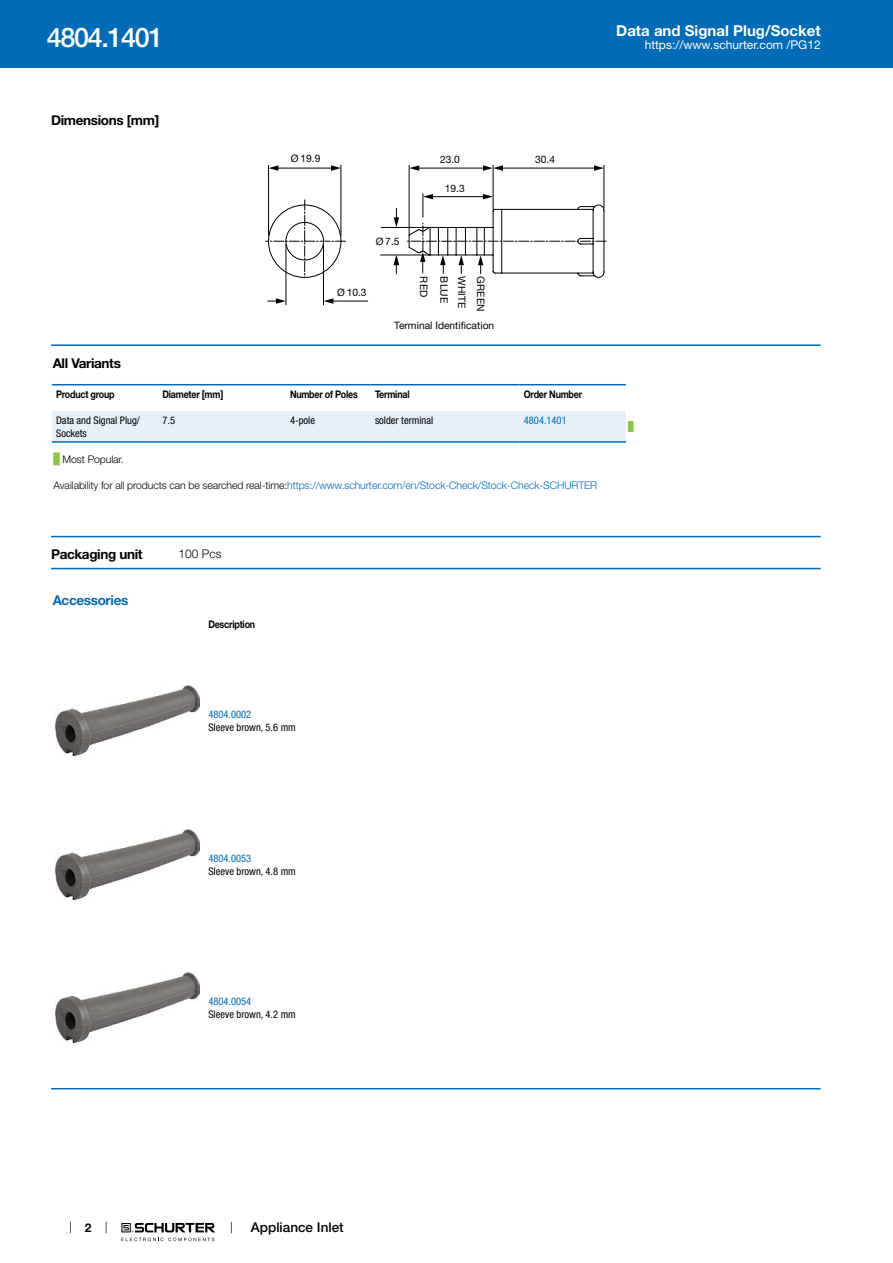
<style>
.page{position:relative;width:893px;height:1263px;background:#fff}
.page>*{position:absolute;margin:0;border:0;box-sizing:border-box;transform-origin:0 0}
.t1{font:500 27px "Helvetica Neue LT";letter-spacing:-.05em;color:#fff}
.t2{font:700 15px "Helvetica Neue LT";color:#fff}
.t3{font:700 13.5px "Helvetica Neue LT";letter-spacing:-.025em;color:#000}
.t4{font:500 13.5px "Helvetica Neue LT";color:#000}
.t5{font:700 13.5px "Helvetica Neue LT";letter-spacing:-.025em;color:#006bb6}
.t6{font:12px "Helvetica Neue LT";color:#fff}
.t7{font:300 12px "Helvetica Neue LT";color:#000}
.t8{font:700 12px "Helvetica Neue LT";color:#000}
.t9{font:300 10.5px "Helvetica Neue LT";letter-spacing:-.01em;color:#006bb6}
.t10{font:condensed 10.5px/12.6px "Helvetica Neue LT";color:#000}
.t11{font:700 10.5px "Helvetica Neue LT";letter-spacing:-.025em;color:#000;scale:.85 1}
.t12{font:condensed 10.5px "Helvetica Neue LT";color:#006bb6}
.t13{font:300 10.5px "Helvetica Neue LT";letter-spacing:-.01em;color:#000}
.t14{font:10.2px "Helvetica Neue LT";color:#000}
.t15{font:9px "Arial Unicode MS";color:#8dc63f}
.s1{font-family:"Arial Unicode MS";font-weight:400;color:#8dc63f}
.s2{color:#000}
</style>
<div class="page">
<svg style="left:70px;top:1221px;width:1px;height:12px"></svg>
<svg style="left:121px;top:1223px;width:94px;height:18px"></svg>
<div style="left:0;top:0;width:893px;height:68px;background:#006bb6"></div>
<hr style="left:323px;top:244px;width:1px;height:61px;background:#000">
<hr style="left:286px;top:244px;width:1px;height:61px;background:#000">
<hr style="left:341px;top:165px;width:1px;height:71px;background:#000">
<hr style="left:268px;top:165px;width:1px;height:71px;background:#000">
<hr style="left:604px;top:165px;width:1px;height:43px;background:#000">
<hr style="left:493px;top:165px;width:1px;height:45px;background:#000">
<hr style="left:409px;top:165px;width:1px;height:70px;background:#000">
<hr style="left:274px;top:168px;width:61px;height:1px;background:#000">
<hr style="left:415px;top:168px;width:72px;height:1px;background:#000">
<hr style="left:499px;top:168px;width:99px;height:1px;background:#000">
<hr style="left:329px;top:301px;width:39px;height:1px;background:#000">
<svg style="left:324px;top:298px;width:9px;height:6px"></svg>
<svg style="left:267px;top:298px;width:19px;height:6px"></svg>
<svg style="left:269px;top:165px;width:9px;height:6px"></svg>
<svg style="left:331px;top:165px;width:10px;height:6px"></svg>
<svg style="left:266px;top:193px;width:340px;height:85px"></svg>
<svg style="left:409px;top:165px;width:10px;height:6px"></svg>
<svg style="left:483px;top:165px;width:20px;height:6px"></svg>
<svg style="left:594px;top:165px;width:10px;height:6px"></svg>
<hr style="left:51px;top:344px;width:770px;height:2px;background:#006bb6">
<svg style="left:52px;top:385px;width:574px;height:1px"></svg>
<div style="left:52px;top:411px;width:574px;height:30px;background:#e6f0f8"></div>
<hr style="left:52px;top:384px;width:106px;height:1px;background:#006bb6">
<hr style="left:158px;top:384px;width:128px;height:1px;background:#006bb6">
<hr style="left:286px;top:384px;width:85px;height:1px;background:#006bb6">
<hr style="left:371px;top:384px;width:149px;height:1px;background:#006bb6">
<hr style="left:520px;top:384px;width:106px;height:1px;background:#006bb6">
<hr style="left:52px;top:441px;width:106px;height:2px;background:#006bb6">
<hr style="left:158px;top:441px;width:128px;height:2px;background:#006bb6">
<hr style="left:286px;top:441px;width:85px;height:2px;background:#006bb6">
<hr style="left:371px;top:441px;width:149px;height:2px;background:#006bb6">
<hr style="left:520px;top:441px;width:106px;height:2px;background:#006bb6">
<hr style="left:51px;top:536px;width:770px;height:1px;background:#006bb6">
<hr style="left:51px;top:568px;width:770px;height:1px;background:#006bb6">
<img style="left:55px;top:686px;width:145px;height:69px">
<img style="left:55px;top:829px;width:145px;height:70px">
<img style="left:55px;top:973px;width:145px;height:69px">
<hr style="left:51px;top:1088px;width:770px;height:1px;background:#006bb6">
<h1 class="t1" style="left:47px;top:21px;width:118px">4804.1401</h1>
<p class="t3" style="left:51px;top:112px;width:110px">Dimensions [mm]</p>
<p class="t14" style="left:291px;top:153px;width:31px">Ø 19.9</p>
<p class="t14" style="left:440px;top:153px;width:21px">23.0</p>
<p class="t14" style="left:535px;top:153px;width:21px">30.4</p>
<p class="t14" style="left:445px;top:183px;width:21px">19.3</p>
<p class="t14" style="left:376px;top:235px;width:25px">Ø 7.5</p>
<p class="t14" style="left:337px;top:286px;width:31px">Ø 10.3</p>
<p class="t14" style="left:430px;top:276px;width:22px;rotate:90deg">RED</p>
<p class="t14" style="left:450px;top:276px;width:28px;rotate:90deg">BLUE</p>
<p class="t14" style="left:468px;top:276px;width:33px;rotate:90deg">WHITE</p>
<p class="t14" style="left:487px;top:276px;width:36px;rotate:90deg">GREEN</p>
<p class="t14" style="left:394px;top:319px;width:101px">Terminal Identification</p>
<h2 class="t2" style="left:616px;top:21px;width:206px">Data and Signal Plug/Socket</h2>
<p class="t6" style="left:645px;top:38px;width:178px">https://www.schurter.com /PG12</p>
<p class="t3" style="left:53px;top:355px;width:70px">All Variants</p>
<p class="t11" style="left:56px;top:388px;width:70px">Product group</p>
<p class="t11" style="left:162px;top:388px;width:73px">Diameter [mm]</p>
<p class="t11" style="left:290px;top:388px;width:81px">Number of Poles</p>
<p class="t11" style="left:375px;top:388px;width:42px">Terminal</p>
<p class="t11" style="left:524px;top:388px;width:70px">Order Number</p>
<p class="t10" style="left:56px;top:414px;width:85px">Data and Signal Plug/<br>Sockets</p>
<p class="t10" style="left:162px;top:414px;width:14px">7.5</p>
<p class="t10" style="left:290px;top:414px;width:27px">4-pole</p>
<p class="t10" style="left:375px;top:414px;width:60px">solder terminal</p>
<p class="t12" style="left:524px;top:414px;width:44px">4804.1401</p>
<p class="t15" style="left:628px;top:420px;width:7px">█</p>
<p class="t13" style="left:54px;top:453px;width:72px"><span class="s1">█</span> Most Popular.</p>
<p class="t9" style="left:54px;top:479px;width:545px"><span class="s2">Availability for all products can be searched real-time:</span>https://www.schurter.com/en/Stock-Check/Stock-Check-SCHURTER</p>
<p class="t3" style="left:51px;top:546px;width:93px">Packaging unit</p>
<p class="t7" style="left:179px;top:546px;width:44px">100 Pcs</p>
<p class="t5" style="left:53px;top:591px;width:77px">Accessories</p>
<p class="t11" style="left:208px;top:618px;width:57px">Description</p>
<p class="t12" style="left:208px;top:708px;width:44px">4804.0002</p>
<p class="t10" style="left:208px;top:721px;width:89px">Sleeve brown, 5.6 mm</p>
<p class="t12" style="left:208px;top:852px;width:44px">4804.0053</p>
<p class="t10" style="left:208px;top:865px;width:89px">Sleeve brown, 4.8 mm</p>
<p class="t8" style="left:85px;top:1220px;width:8px">2</p>
<p class="t12" style="left:208px;top:995px;width:44px">4804.0054</p>
<p class="t10" style="left:208px;top:1008px;width:89px">Sleeve brown, 4.2 mm</p>
<p class="t4" style="left:251px;top:1219px;width:94px">Appliance Inlet</p>
</div>
